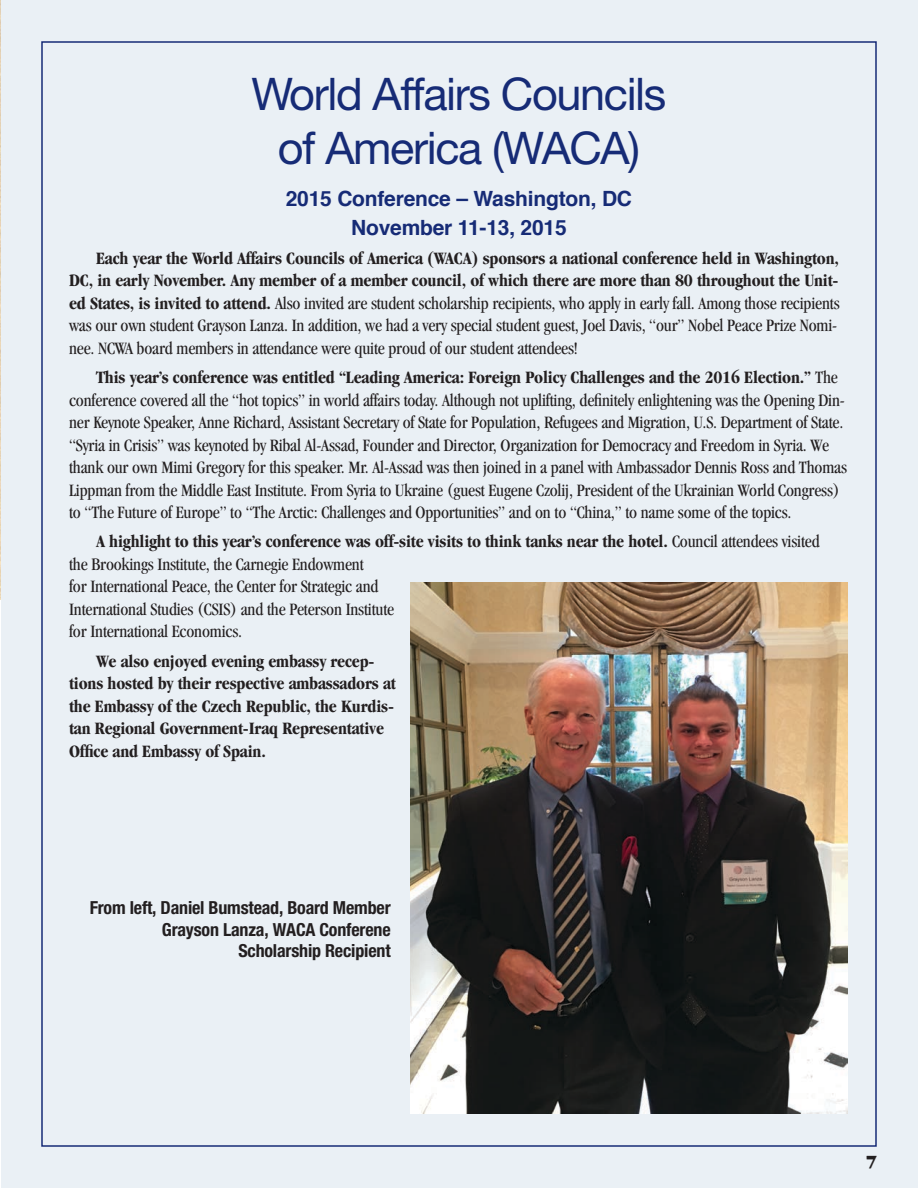
<style>
.page{position:relative;width:918px;height:1188px;background:#eaf0f5}
.page>*{position:absolute;margin:0;border:0;box-sizing:border-box;transform-origin:0 0}
.t1{font:45px/54px "Helvetica Neue";letter-spacing:-.03em;color:#162b76;text-align:center}
.t2{font:700 21px/28.5px "Helvetica";letter-spacing:-.01em;color:#162b76;text-align:center}
.t3{font:condensed 18px/22.5px "Garamond";letter-spacing:-.01em;color:#231f20}
.t4{font:700 condensed 18px/22.5px "Garamond";letter-spacing:-.01em;color:#231f20}
.t5{font:700 condensed 18px/21.6px "Helvetica Neue";letter-spacing:-.01em;color:#231f20;text-align:right}
.t6{font:900 18px "Garamond";color:#231f20}
.s1{font-weight:700}
</style>
<div class="page">
<img style="left:0;top:0;width:1px;height:599px">
<img style="left:410px;top:582px;width:437px;height:532px">
<h1 class="t1" style="left:252px;top:66px;width:416px">World Affairs Councils of America (WACA)</h1>
<p class="t2" style="left:286px;top:185px;width:348px">2015 Conference – Washington, DC<br>November 11-13, 2015</p>
<p class="t3" style="left:69px;top:247px;width:772px;text-indent:27px"><span class="s1">Each year the World Affairs Councils of America (WACA) sponsors a national conference held in Washington, DC, in early November. Any member of a member council, of which there are more than 80 throughout the Unit&shy;ed States, is invited to attend.</span> Also invited are student scholarship recipients, who apply in early fall. Among those recipients was our own student Grayson Lanza. In addition, we had a very special student guest, Joel Davis, “our” Nobel Peace Prize Nomi&shy;nee. NCWA board members in attendance were quite proud of our student attendees!</p>
<p class="t3" style="left:69px;top:366px;width:779px;text-indent:27px"><span class="s1">This year’s conference was entitled “Leading America: Foreign Policy Challenges and the 2016 Election.”</span> The conference covered all the “hot topics” in world affairs today. Although not uplifting, definitely enlightening was the Opening Din&shy;ner Keynote Speaker, Anne Richard, Assistant Secretary of State for Population, Refugees and Migration, U.S. Department of State. “Syria in Crisis” was keynoted by Ribal Al-Assad, Founder and Director, Organization for Democracy and Freedom in Syria. We thank our own Mimi Gregory for this speaker. Mr. Al-Assad was then joined in a panel with Ambassador Dennis Ross and Thomas Lippman from the Middle East Institute. From Syria to Ukraine (guest Eugene Czolij, President of the Ukrainian World Congress) to “The Future of Europe” to “The Arctic: Challenges and Opportunities” and on to “China,” to name some of the topics.</p>
<p class="t3" style="left:69px;top:530px;width:752px;text-indent:27px"><span class="s1">A highlight to this year’s conference was off-site visits to think tanks near the hotel.</span> Council attendees visited the Brookings Institute, the Carnegie Endowment<br>for International Peace, the Center for Strategic and<br>International Studies (CSIS) and the Peterson Institute<br>for International Economics.</p>
<p class="t4" style="left:69px;top:649px;width:328px;text-indent:27px">We also enjoyed evening embassy recep&shy;tions hosted by their respective ambassadors at the Embassy of the Czech Republic, the Kurdis&shy;tan Regional Government-Iraq Representative Office and Embassy of Spain.</p>
<p class="t5" style="left:90px;top:897px;width:302px">From left, Daniel Bumstead, Board Member<br>Grayson Lanza, WACA Conferene<br>Scholarship Recipient</p>
<p class="t6" style="left:866px;top:1151px;width:13px">7</p>
</div>
